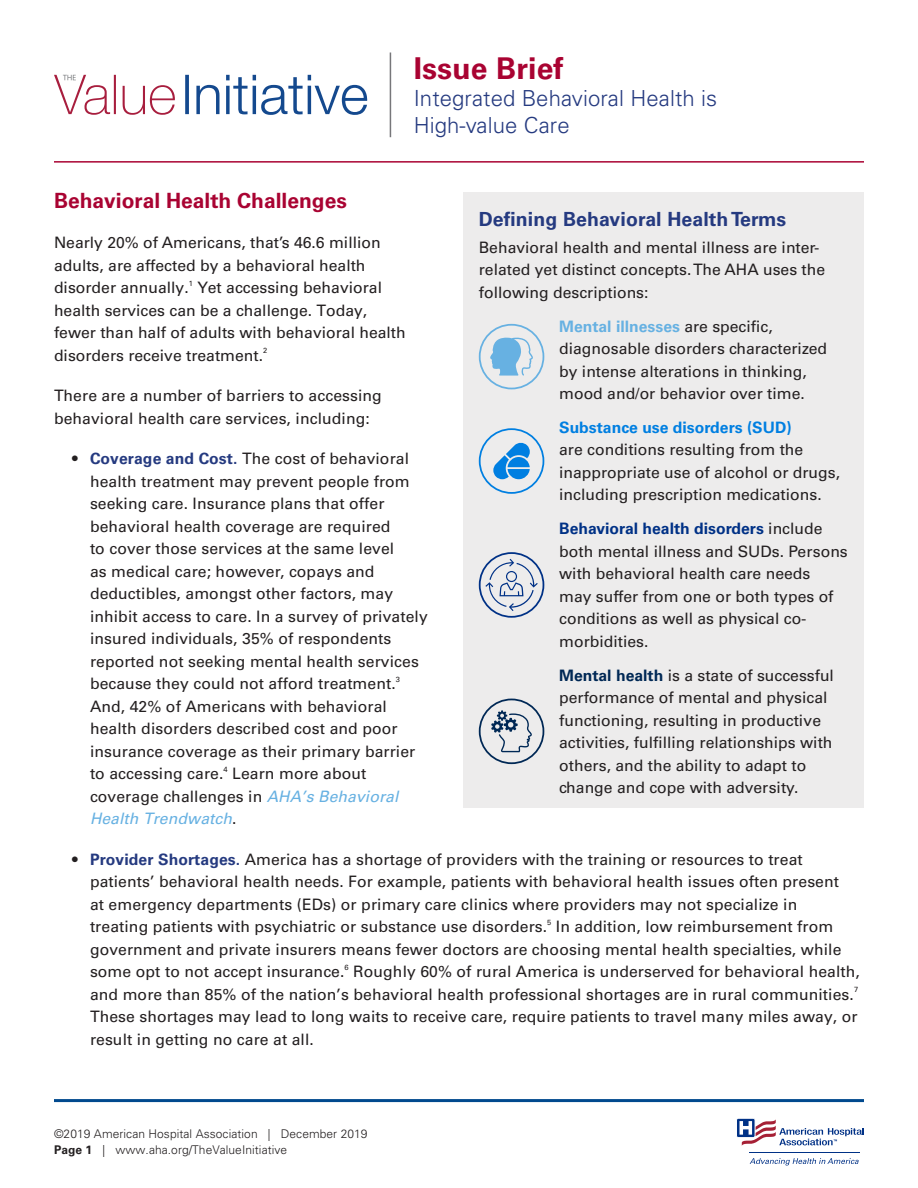
<style>
.page{position:relative;width:918px;height:1188px;background:#fff}
.page>*{position:absolute;margin:0;border:0;box-sizing:border-box;transform-origin:0 0}
.t1{font:700 30px "Univers LT Std";letter-spacing:.005em;color:#a90332}
.t2{font:300 22.2px/27px "Univers LT Std";letter-spacing:.005em;color:#253a80}
.t3{font:700 21px "Univers LT Std";color:#a90332}
.t4{font:700 19.5px "Univers LT Std";letter-spacing:.005em;color:#253a80}
.t5{font:15.75px/22.5px "Univers LT Std";letter-spacing:.005em;color:#231f20}
.t6{font:700 15.75px "Univers LT Std";color:#007fe1}
.t7{font:300 12px/16.5px "Univers LT Std";letter-spacing:.005em;color:#231f20}
.t8{font:7.5px "Univers LT Std";color:#231f20}
.s1{font-weight:700;color:#67b1e2}
.s2{font-weight:700;color:#003186}
.s3{font-weight:700;color:#002855}
.s4{font-weight:700;color:#253a80}
.s5{font-style:italic;color:#67b1e2}
.s6{font-weight:700}
</style>
<div class="page">
<hr style="left:54px;top:1099px;width:810px;height:3px;background:#01498e">
<hr style="left:749px;top:1152px;width:111px;height:1px;background:#003186">
<svg style="left:750px;top:1158px;width:109px;height:8px"></svg>
<svg style="left:736px;top:1118px;width:128px;height:28px"></svg>
<hr style="left:54px;top:161px;width:810px;height:2px;background:#a90332">
<div style="left:464px;top:193px;width:400px;height:615px;background:#edecec"></div>
<div style="left:479px;top:324px;width:65px;height:65px;border:2px solid #67b1e2;border-radius:50%"></div>
<div style="left:479px;top:428px;width:65px;height:66px;border:2px solid #007fe1;border-radius:50%"></div>
<div style="left:479px;top:552px;width:65px;height:66px;border:2px solid #003186;border-radius:50%"></div>
<div style="left:479px;top:699px;width:65px;height:65px;border:2px solid #002855;border-radius:50%"></div>
<svg style="left:490px;top:338px;width:43px;height:38px"></svg>
<svg style="left:493px;top:442px;width:37px;height:37px"></svg>
<svg style="left:491px;top:710px;width:41px;height:42px"></svg>
<svg style="left:485px;top:559px;width:53px;height:52px"></svg>
<svg style="left:185px;top:75px;width:182px;height:40px"></svg>
<svg style="left:54px;top:75px;width:121px;height:40px"></svg>
<hr style="left:390px;top:52px;width:1px;height:85px;background:#77777a">
<p class="t1" style="left:414px;top:51px;width:151px">Issue Brief</p>
<p class="t2" style="left:414px;top:84px;width:305px">Integrated Behavioral Health is<br>High-value Care</p>
<p class="t3" style="left:54px;top:188px;width:294px">Behavioral Health Challenges</p>
<p class="t5" style="left:54px;top:232px;width:328px">Nearly 20% of Americans, that’s 46.6 million adults, are affected by a behavioral health disorder annually.</p>
<p class="t4" style="left:479px;top:208px;width:309px">Defining Behavioral Health Terms</p>
<p class="t5" style="left:479px;top:236px;width:348px">Behavioral health and mental illness are inter&shy;related yet distinct concepts. The AHA uses the following descriptions:</p>
<p class="t5" style="left:559px;top:315px;width:269px"><span class="s1">Mental illnesses</span> are specific, diagnosable disorders characterized by intense alterations in thinking, mood and/or behavior over time.</p>
<p class="t6" style="left:559px;top:418px;width:234px">Substance use disorders (SUD)</p>
<p class="t5" style="left:559px;top:439px;width:282px">are conditions resulting from the inappropriate use of alcohol or drugs, including prescription medications.</p>
<p class="t5" style="left:559px;top:518px;width:290px"><span class="s2">Behavioral health disorders</span> include both mental illness and SUDs. Persons with behavioral health care needs<br>may suffer from one or both types of conditions as well as physical co&shy;morbidities.</p>
<p class="t5" style="left:559px;top:664px;width:276px"><span class="s3">Mental health</span> is a state of successful performance of mental and physical functioning, resulting in productive activities, fulfilling relationships with others, and the ability to adapt to change and cope with adversity.</p>
<p class="t8" style="left:189px;top:279px;width:6px">1</p>
<p class="t5" style="left:54px;top:277px;width:353px;text-indent:143px">Yet accessing behavioral health services can be a challenge. Today, fewer than half of adults with behavioral health disorders receive treatment.</p>
<p class="t8" style="left:263px;top:346px;width:6px">2</p>
<p class="t5" style="left:54px;top:385px;width:329px">There are a number of barriers to accessing behavioral health care services, including:</p>
<p class="t5" style="left:90px;top:448px;width:339px;text-indent:-18px">• <span class="s4">Coverage and Cost.</span> The cost of behavioral health treatment may prevent people from seeking care. Insurance plans that offer behavioral health coverage are required<br>to cover those services at the same level<br>as medical care; however, copays and deductibles, amongst other factors, may inhibit access to care. In a survey of privately insured individuals, 35% of respondents reported not seeking mental health services because they could not afford treatment.</p>
<p class="t8" style="left:396px;top:675px;width:6px">3</p>
<p class="t5" style="left:90px;top:695px;width:327px">And, 42% of Americans with behavioral health disorders described cost and poor insurance coverage as their primary barrier to accessing care.</p>
<p class="t8" style="left:224px;top:765px;width:6px">4</p>
<p class="t5" style="left:90px;top:763px;width:310px;text-indent:142px">Learn more about coverage challenges in <span class="s5">AHA’s Behavioral<br>Health Trendwatch</span>.</p>
<p class="t5" style="left:90px;top:848px;width:751px;text-indent:-18px">• <span class="s4">Provider Shortages.</span> America has a shortage of providers with the training or resources to treat patients’ behavioral health needs. For example, patients with behavioral health issues often present at emergency departments (EDs) or primary care clinics where providers may not specialize in treating patients with psychiatric or substance use disorders.</p>
<p class="t8" style="left:547px;top:918px;width:6px">5</p>
<p class="t5" style="left:90px;top:916px;width:753px;text-indent:466px">In addition, low reimbursement from government and private insurers means fewer doctors are choosing mental health specialties, while some opt to not accept insurance.</p>
<p class="t8" style="left:345px;top:963px;width:6px">6</p>
<p class="t5" style="left:90px;top:961px;width:771px;text-indent:263px">Roughly 60% of rural America is underserved for behavioral health, and more than 85% of the nation’s behavioral health professional shortages are in rural communities.</p>
<p class="t8" style="left:854px;top:985px;width:6px">7</p>
<p class="t5" style="left:90px;top:1006px;width:769px">These shortages may lead to long waits to receive care, require patients to travel many miles away, or result in getting no care at all.</p>
<p class="t7" style="left:54px;top:1125px;width:315px">©2019 American Hospital Association | December 2019<br><span class="s6">Page 1</span> | www.aha.org/TheValueInitiative</p>
</div>
